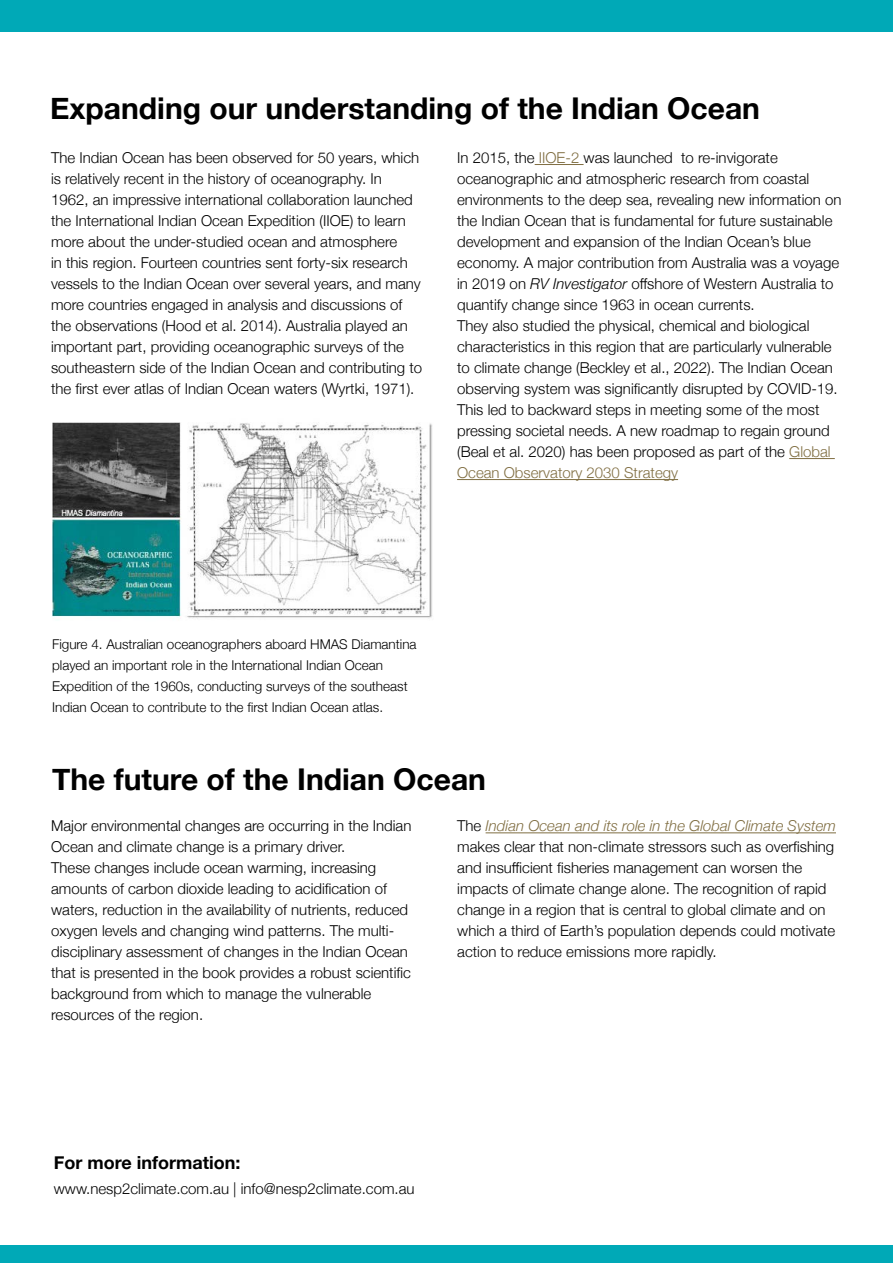
<style>
.page{position:relative;width:893px;height:1263px;background:#fff}
.page>*{position:absolute;margin:0;border:0;box-sizing:border-box;transform-origin:0 0}
.t1{font:700 30px "Helvetica Neue";color:#000}
.t2{font:700 18px "Helvetica Neue";color:#000}
.t3{font:300 15px/21px "Helvetica Neue";color:#000}
.t4{font:300 13.5px/21px "Helvetica Neue";color:#000}
.s1{color:#806e42}
.s2{font-style:italic}
.s3{font-style:italic;color:#806e42}
</style>
<div class="page">
<hr style="left:486px;top:832px;width:350px;height:1px;background:#806e42">
<div style="left:0;top:0;width:893px;height:32px;background:#00a9b7"></div>
<div style="left:0;top:1246px;width:893px;height:17px;background:#00a9b7"></div>
<hr style="left:535px;top:164px;width:49px;height:1px;background:#806e42">
<hr style="left:789px;top:458px;width:46px;height:1px;background:#806e42">
<hr style="left:457px;top:479px;width:221px;height:1px;background:#806e42">
<img style="left:52px;top:422px;width:381px;height:197px">
<h1 class="t1" style="left:50px;top:85px;width:711px">Expanding our understanding of the Indian Ocean</h1>
<p class="t3" style="left:457px;top:146px;width:386px">In 2015, the <span class="s1">IIOE-2</span> was launched to re-invigorate oceanographic and atmospheric research from coastal environments to the deep sea, revealing new information on the Indian Ocean that is fundamental for future sustainable development and expansion of the Indian Ocean’s blue economy. A major contribution from Australia was a voyage in 2019 on <span class="s2">RV Investigator</span> offshore of Western Australia to quantify change since 1963 in ocean currents.<br>They also studied the physical, chemical and biological characteristics in this region that are particularly vulnerable to climate change (Beckley et al., 2022). The Indian Ocean observing system was significantly disrupted by COVID-19.<br>This led to backward steps in meeting some of the most pressing societal needs. A new roadmap to regain ground (Beal et al. 2020) has been proposed as part of the <span class="s1">Global Ocean Observatory 2030 Strategy</span></p>
<p class="t3" style="left:51px;top:146px;width:373px">The Indian Ocean has been observed for 50 years, which is relatively recent in the history of oceanography. In 1962, an impressive international collaboration launched the International Indian Ocean Expedition (IIOE) to learn more about the under-studied ocean and atmosphere<br>in this region. Fourteen countries sent forty-six research vessels to the Indian Ocean over several years, and many more countries engaged in analysis and discussions of the observations (Hood et al. 2014). Australia played an important part, providing oceanographic surveys of the southeastern side of the Indian Ocean and contributing to the first ever atlas of Indian Ocean waters (Wyrtki, 1971).</p>
<p class="t4" style="left:52px;top:632px;width:366px">Figure 4. Australian oceanographers aboard HMAS Diamantina played an important role in the International Indian Ocean Expedition of the 1960s, conducting surveys of the southeast Indian Ocean to contribute to the first Indian Ocean atlas.</p>
<h1 class="t1" style="left:52px;top:756px;width:435px">The future of the Indian Ocean</h1>
<p class="t3" style="left:51px;top:814px;width:362px">Major environmental changes are occurring in the Indian Ocean and climate change is a primary driver.<br>These changes include ocean warming, increasing amounts of carbon dioxide leading to acidification of waters, reduction in the availability of nutrients, reduced oxygen levels and changing wind patterns. The multi&shy;disciplinary assessment of changes in the Indian Ocean that is presented in the book provides a robust scientific background from which to manage the vulnerable resources of the region.</p>
<p class="t3" style="left:457px;top:814px;width:380px">The <span class="s3">Indian Ocean and its role in the Global Climate System </span>makes clear that non-climate stressors such as overfishing and insufficient fisheries management can worsen the impacts of climate change alone. The recognition of rapid change in a region that is central to global climate and on which a third of Earth’s population depends could motivate action to reduce emissions more rapidly.</p>
<p class="t2" style="left:54px;top:1149px;width:188px">For more information:</p>
<p class="t3" style="left:54px;top:1177px;width:362px">www.nesp2climate.com.au | info@nesp2climate.com.au</p>
</div>
